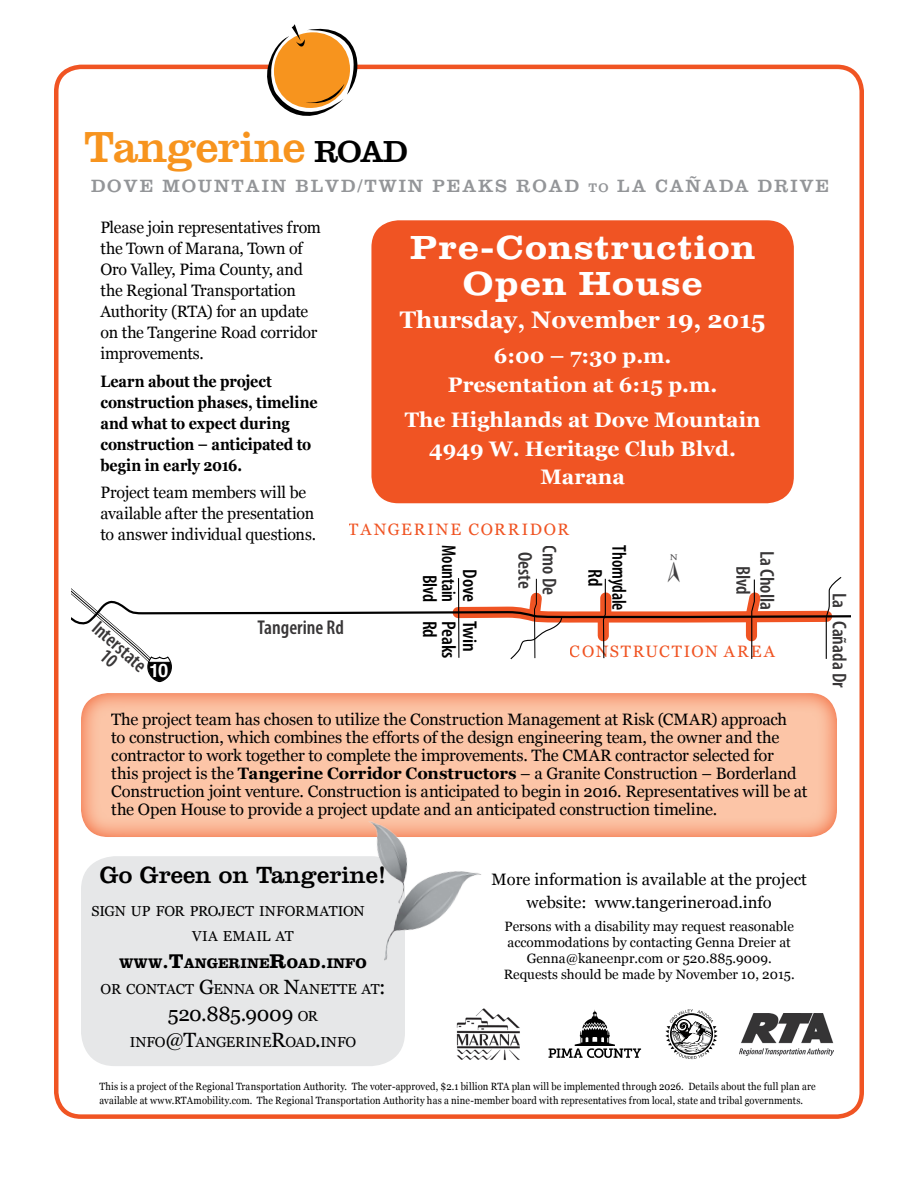
<style>
.page{position:relative;width:918px;height:1188px;background:#fff}
.page>*{position:absolute;margin:0;border:0;box-sizing:border-box;transform-origin:0 0}
.t1{font:45.15px "Clarendon";letter-spacing:-.02em;color:#f7941e}
.t2{font:700 34.5px/36px "Clarendon T";letter-spacing:.02em;color:#fff;text-align:center;scale:1.1 1}
.t3{font:24.3px "Clarendon";color:#000}
.t4{font:700 24px "Georgia";color:#fff}
.t5{font:700 21px/28.5px "Georgia";color:#fff;text-align:center}
.t6{font:20.7px "Georgia";letter-spacing:-.02em;color:#000}
.t7{font:600 condensed 19.95px/24px "Myriad Pro";color:#383637;text-align:center}
.t8{font:600 condensed 19.95px/21.1px "Myriad Pro";letter-spacing:-.01em;color:#000;text-align:right}
.t9{font:600 condensed 19.95px/24px "Myriad Pro";letter-spacing:-.01em;color:#000;text-align:center;scale:.9 1}
.t10{font:600 condensed 19.95px "Myriad Pro";letter-spacing:-.01em;color:#000;scale:.95 1}
.t11{font:18.45px "Clarendon";letter-spacing:.1em;color:#939598}
.t12{font:700 18.45px "Helvetica";color:#fff}
.t13{font:16.5px/21px "Georgia";letter-spacing:-.01em;color:#000}
.t14{font:700 16.5px/21px "Georgia";letter-spacing:-.005em;color:#000;scale:.87 1}
.t15{font:16.5px "Georgia";letter-spacing:.105em;color:#f05423}
.t16{font:14.4px/24.8px "Georgia";color:#000}
.t17{font:700 14.4px "Clarendon";color:#000}
.t18{font:13.5px/16.2px "Georgia";color:#000;text-align:center}
.t19{font:10.5px/13.5px "Georgia";letter-spacing:.015em;color:#000;scale:.9 1}
.s1{font-size:31.65px;color:#000}
.s2{font-size:12.9px}
.s3{font-weight:700}
.s4{font-size:20.7px}
.s5{font-size:14.4px}
</style>
<div class="page">
<div style="left:371px;top:220px;width:423px;height:283px;background:#f05423;border-radius:27px"></div>
<svg style="left:81px;top:693px;width:756px;height:144px;background:#fbbfa0"></svg>
<img style="left:457px;top:1008px;width:63px;height:52px">
<svg style="left:665px;top:1009px;width:53px;height:50px"></svg>
<img style="left:548px;top:1010px;width:93px;height:48px">
<img style="left:740px;top:1013px;width:93px;height:42px">
<div style="left:81px;top:856px;width:324px;height:210px;background:#e6e7e8;border-radius:34px"></div>
<img style="left:344px;top:819px;width:143px;height:142px">
<div style="left:54px;top:65px;width:810px;height:1054px;border:4px solid #f05423;border-radius:25px"></div>
<svg style="left:261px;top:24px;width:114px;height:92px"></svg>
<svg style="left:71px;top:577px;width:779px;height:106px"></svg>
<h1 class="t1" style="left:84px;top:120px;width:325px">Tangerine <span class="s1">ROAD</span></h1>
<p class="t11" style="left:91px;top:175px;width:739px">DOVE MOUNTAIN BLVD/TWIN PEAKS ROAD <span class="s2">TO</span> LA CAÑADA DRIVE</p>
<p class="t13" style="left:100px;top:217px;width:222px">Please join representatives from the Town of Marana, Town of<br>Oro Valley, Pima County, and the Regional Transportation<br>Authority (RTA) for an update on the Tangerine Road corridor improvements.</p>
<p class="t14" style="left:100px;top:370px;width:251px">Learn about the project construction phases, timeline and what to expect during construction – anticipated to begin in early 2016.</p>
<p class="t13" style="left:100px;top:482px;width:217px">Project team members will be available after the presentation to answer individual questions.</p>
<h2 class="t2" style="left:410px;top:229px;width:316px">Pre-Construction<br>Open House</h2>
<h3 class="t4" style="left:400px;top:306px;width:367px">Thursday, November 19, 2015</h3>
<p class="t5" style="left:448px;top:342px;width:271px">6:00 – 7:30 p.m.<br>Presentation at 6:15 p.m.</p>
<p class="t5" style="left:405px;top:406px;width:357px">The Highlands at Dove Mountain<br>4949 W. Heritage Club Blvd.<br>Marana</p>
<p class="t15" style="left:349px;top:520px;width:222px">Tangerine Corridor</p>
<p class="t8" style="left:480px;top:545px;width:58px;rotate:90deg">Dove<br>Mountain</p>
<p class="t10" style="left:441px;top:575px;width:30px;rotate:90deg">Blvd</p>
<p class="t7" style="left:561px;top:545px;width:51px;rotate:90deg">Cmo De<br>Oeste</p>
<p class="t9" style="left:631px;top:545px;width:74px;rotate:90deg">Thornydale<br>Rd</p>
<p class="t7" style="left:779px;top:551px;width:61px;rotate:90deg">La Cholla<br>Blvd</p>
<p class="t7" style="left:100px;top:619px;width:67px;line-height:15.6px;rotate:41deg">Interstate<br>10</p>
<p class="t7" style="left:258px;top:616px;width:88px">Tangerine Rd</p>
<p class="t12" style="left:149px;top:655px;width:21px">10</p>
<p class="t8" style="left:440px;top:621px;width:19px;rotate:90deg">Rd</p>
<p class="t8" style="left:459px;top:621px;width:39px;rotate:90deg">Peaks</p>
<p class="t8" style="left:480px;top:621px;width:33px;rotate:90deg">Twin</p>
<p class="t15" style="left:570px;top:642px;width:207px">construction area</p>
<p class="t13" style="left:111px;top:711px;width:698px;line-height:18px">The project team has chosen to utilize the Construction Management at Risk (CMAR) approach<br>to construction, which combines the efforts of the design engineering team, the owner and the contractor to work together to complete the improvements. The CMAR contractor selected for<br>this project is the <span class="s3">Tangerine Corridor Constructors</span> – a Granite Construction – Borderland Construction joint venture. Construction is anticipated to begin in 2016. Representatives will be at the Open House to provide a project update and an anticipated construction timeline.</p>
<p class="t7" style="left:851px;top:593px;width:96px;rotate:90deg">La Cañada Dr</p>
<h3 class="t3" style="left:100px;top:861px;width:288px">Go Green on Tangerine!</h3>
<p class="t16" style="left:192px;top:899px;width:174px;text-indent:-101px">SIGN UP FOR PROJECT INFORMATION<br>VIA EMAIL AT</p>
<p class="t17" style="left:119px;top:955px;width:249px">WWW<span class="s4">.T</span>ANGERINE<span class="s4">R</span>OAD<span class="s4">.</span>INFO</p>
<p class="t16" style="left:100px;top:977px;width:287px">OR CONTACT <span class="s4">G</span>ENNA OR <span class="s4">N</span>ANETTE AT<span class="s4">:</span></p>
<p class="t6" style="left:168px;top:1002px;width:152px">520.885.9009 <span class="s5">OR</span></p>
<p class="t16" style="left:130px;top:1030px;width:228px">INFO<span class="s4">@T</span>ANGERINE<span class="s4">R</span>OAD<span class="s4">.</span>INFO</p>
<p class="t13" style="left:492px;top:868px;width:317px;line-height:22.5px;text-align:center">More information is available at the project website: www.tangerineroad.info</p>
<p class="t18" style="left:504px;top:918px;width:293px">Persons with a disability may request reasonable accommodations by contacting Genna Dreier at Genna@kaneenpr.com or 520.885.9009.<br>Requests should be made by November 10, 2015.</p>
<p class="t19" style="left:99px;top:1080px;width:797px">This is a project of the Regional Transportation Authority. The voter-approved, $2.1 billion RTA plan will be implemented through 2026. Details about the full plan are available at www.RTAmobility.com. The Regional Transportation Authority has a nine-member board with representatives from local, state and tribal governments.</p>
</div>
